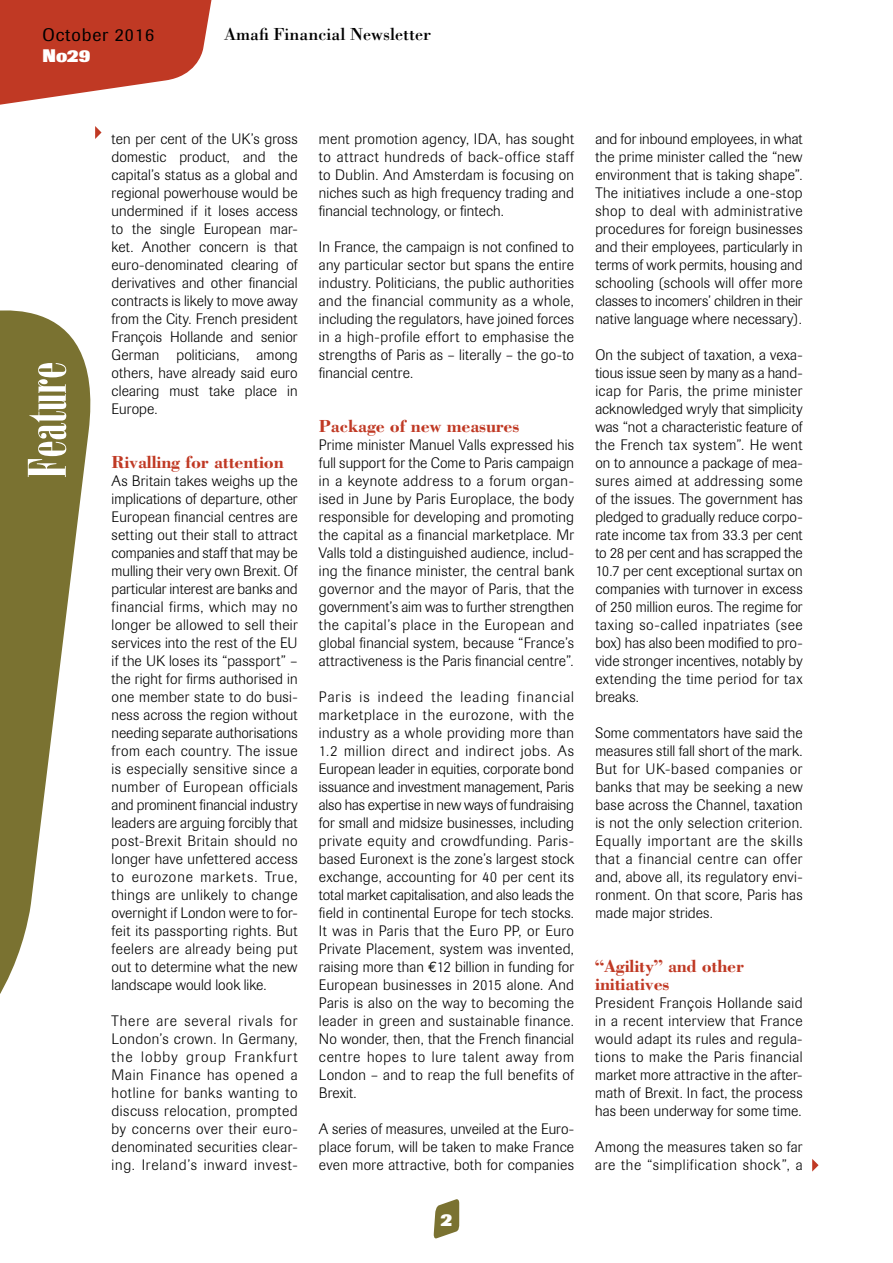
<style>
.page{position:relative;width:893px;height:1263px;background:#fff}
.page>*{position:absolute;margin:0;border:0;box-sizing:border-box;transform-origin:0 0}
.t1{font:52.5px "Bodoni Poster Compressed";color:#fff}
.t2{font:700 18px/18px "Bodoni";letter-spacing:-.01em;color:#c03924}
.t3{font:18px "Bodoni";color:#000}
.t4{font:18px "Imago";letter-spacing:.05em;color:#000}
.t5{font:800 18px "Imago";color:#fff}
.t6{font:300 15px/18px "Imago";letter-spacing:.015em;color:#000;text-align:justify}
.t7{font:300 15px/18px "Imago";letter-spacing:.035em;color:#000}
.s1{font-family:"Euro Mono";font-weight:400}
</style>
<div class="page">
<svg style="left:433px;top:1199px;width:26px;height:40px"></svg>
<svg style="left:0;top:0;width:212px;height:105px"></svg>
<svg style="left:0;top:310px;width:91px;height:684px;fill:#7a7231"></svg>
<svg style="left:95px;top:126px;width:7px;height:13px"></svg>
<svg style="left:812px;top:1159px;width:7px;height:12px"></svg>
<p class="t4" style="left:43px;top:24px;width:113px">October 2016</p>
<p class="t3" style="left:224px;top:23px;width:209px">Amafi Financial Newsletter</p>
<p class="t5" style="left:43px;top:45px;width:50px">No29</p>
<h1 class="t1" style="left:17px;top:478px;width:118px;rotate:-90deg">Feature</h1>
<p class="t6" style="left:112px;top:130px;width:188px">ten per cent of the UK’s gross domestic product, and the capital’s status as a global and regional powerhouse would be undermined if it loses access to the single European mar&shy;ket. Another concern is that euro-denominated clearing of derivatives and other financial contracts is likely to move away from the City. French president François Hollande and senior German politicians, among others, have already said euro clearing must take place in Europe.</p>
<p class="t2" style="left:112px;top:453px;width:174px">Rivalling for attention</p>
<p class="t6" style="left:112px;top:472px;width:188px">As Britain takes weighs up the implications of departure, other European financial centres are setting out their stall to attract companies and staff that may be mulling their very own Brexit. Of particular interest are banks and financial firms, which may no longer be allowed to sell their services into the rest of the EU if the UK loses its “passport” – the right for firms authorised in one member state to do busi&shy;ness across the region without needing separate authorisations from each country. The issue is especially sensitive since a number of European officials and prominent financial industry leaders are arguing forcibly that post-Brexit Britain should no longer have unfettered access to eurozone markets. True, things are unlikely to change overnight if London were to for&shy;feit its passporting rights. But feelers are already being put out to determine what the new landscape would look like.</p>
<p class="t6" style="left:112px;top:1012px;width:188px">There are several rivals for London’s crown. In Germany, the lobby group Frankfurt Main Finance has opened a hotline for banks wanting to discuss relocation, prompted by concerns over their euro&shy;denominated securities clear&shy;ing. Ireland’s inward invest-</p>
<p class="t6" style="left:319px;top:130px;width:257px">ment promotion agency, IDA, has sought to attract hundreds of back-office staff to Dublin. And Amsterdam is focusing on niches such as high frequency trading and financial technology, or fintech.</p>
<p class="t6" style="left:319px;top:238px;width:257px">In France, the campaign is not confined to any particular sector but spans the entire industry. Politicians, the public authorities and the financial community as a whole, including the regulators, have joined forces in a high-profile effort to emphasise the strengths of Paris as – literally – the go-to financial centre.</p>
<p class="t2" style="left:319px;top:417px;width:202px">Package of new measures</p>
<p class="t6" style="left:319px;top:436px;width:257px">Prime minister Manuel Valls expressed his full support for the Come to Paris campaign in a keynote address to a forum organ&shy;ised in June by Paris Europlace, the body responsible for developing and promoting the capital as a financial marketplace. Mr Valls told a distinguished audience, includ&shy;ing the finance minister, the central bank governor and the mayor of Paris, that the government’s aim was to further strengthen the capital’s place in the European and global financial system, because “France’s attractiveness is the Paris financial centre”.</p>
<p class="t6" style="left:319px;top:688px;width:257px">Paris is indeed the leading financial marketplace in the eurozone, with the industry as a whole providing more than 1.2 million direct and indirect jobs. As European leader in equities, corporate bond issuance and investment management, Paris also has expertise in new ways of fundraising for small and midsize businesses, including private equity and crowdfunding. Paris&shy;based Euronext is the zone’s largest stock exchange, accounting for 40 per cent its total market capitalisation, and also leads the field in continental Europe for tech stocks.<br>It was in Paris that the Euro PP, or Euro Private Placement, system was invented, raising more than <span class="s1">€</span>12 billion in funding for European businesses in 2015 alone. And Paris is also on the way to becoming the leader in green and sustainable finance.<br>No wonder, then, that the French financial centre hopes to lure talent away from London – and to reap the full benefits of Brexit.</p>
<p class="t6" style="left:319px;top:1120px;width:257px">A series of measures, unveiled at the Euro&shy;place forum, will be taken to make France even more attractive, both for companies</p>
<p class="t5" style="left:441px;top:1209px;width:13px">2</p>
<p class="t6" style="left:595px;top:130px;width:209px">and for inbound employees, in what the prime minister called the “new environment that is taking shape”.<br>The initiatives include a one-stop shop to deal with administrative procedures for foreign businesses and their employees, particularly in terms of work permits, housing and schooling (schools will offer more classes to incomers’ children in their native language where necessary).</p>
<p class="t6" style="left:595px;top:346px;width:209px">On the subject of taxation, a vexa&shy;tious issue seen by many as a hand&shy;icap for Paris, the prime minister acknowledged wryly that simplicity was “not a characteristic feature of the French tax system”. He went on to announce a package of mea&shy;sures aimed at addressing some of the issues. The government has pledged to gradually reduce corpo&shy;rate income tax from 33.3 per cent to 28 per cent and has scrapped the 10.7 per cent exceptional surtax on companies with turnover in excess of 250 million euros. The regime for taxing so-called inpatriates (see box) has also been modified to pro&shy;vide stronger incentives, notably by extending the time period for tax breaks.</p>
<p class="t6" style="left:595px;top:724px;width:209px">Some commentators have said the measures still fall short of the mark.<br>But for UK-based companies or banks that may be seeking a new base across the Channel, taxation is not the only selection criterion.<br>Equally important are the skills that a financial centre can offer and, above all, its regulatory envi&shy;ronment. On that score, Paris has made major strides.</p>
<p class="t2" style="left:595px;top:957px;width:150px">“Agility” and other initiatives</p>
<p class="t6" style="left:595px;top:994px;width:209px">President François Hollande said in a recent interview that France would adapt its rules and regula&shy;tions to make the Paris financial market more attractive in the after&shy;math of Brexit. In fact, the process has been underway for some time.</p>
<p class="t7" style="left:595px;top:1138px;width:209px">Among the measures taken so far are the “simplification shock”, a</p>
</div>
